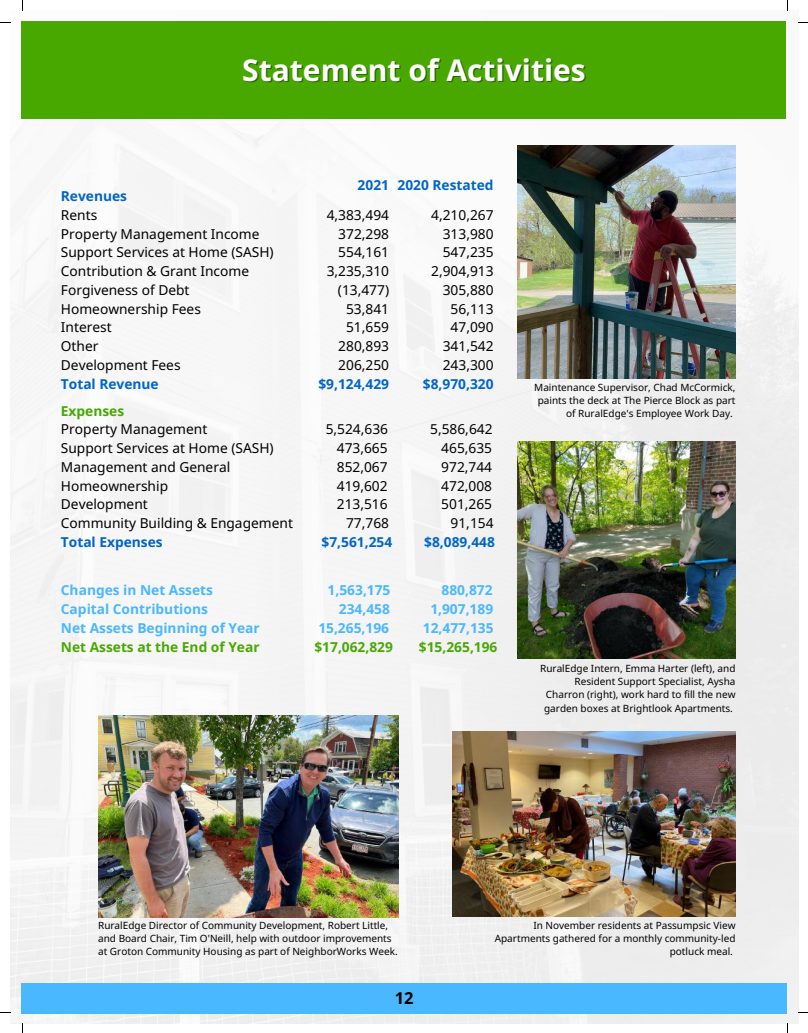
<style>
.page{position:relative;width:808px;height:1033px;background:#fff}
.page>*{position:absolute;margin:0;border:0;box-sizing:border-box;transform-origin:0 0}
.t1{font:700 30px "Noto Sans";color:#fff}
.t2{font:700 16.5px "Noto Sans";color:#000}
.t3{font:13.75px/18.8px "Noto Sans";color:#000;text-align:right}
.t4{font:700 13.75px/18.8px "Noto Sans";color:#49b8ff;text-align:right}
.t5{font:700 13.75px "Noto Sans";color:#0065c9}
.t6{font:700 13.75px "Noto Sans";color:#48a800}
.t7{font:10px/13.4px "Noto Sans";color:#000;text-align:right}
</style>
<div class="page">
<img style="left:10px;top:10px;width:788px;height:1013px">
<div style="left:22px;top:983px;width:765px;height:30px;background:#49b8ff"></div>
<div style="left:22px;top:22px;width:763px;height:97px;background:#48a800"></div>
<img style="left:98px;top:716px;width:300px;height:201px">
<img style="left:452px;top:731px;width:283px;height:185px">
<img style="left:518px;top:146px;width:217px;height:232px">
<img style="left:518px;top:441px;width:217px;height:218px">
<h1 class="t1" style="left:242px;top:49px;width:345px">Statement of Activities</h1>
<h3 class="t5" style="left:61px;top:186px;width:68px">Revenues</h3>
<h3 class="t3" style="left:61px;top:205px;width:214px;text-align:left">Rents<br>Property Management Income<br>Support Services at Home (SASH)<br>Contribution &amp; Grant Income<br>Forgiveness of Debt<br>Homeownership Fees<br>Interest<br>Other<br>Development Fees</h3>
<h3 class="t5" style="left:61px;top:374px;width:99px">Total Revenue</h3>
<h3 class="t6" style="left:61px;top:401px;width:65px">Expenses</h3>
<h3 class="t3" style="left:61px;top:419px;width:233px;text-align:left">Property Management<br>Support Services at Home (SASH)<br>Management and General<br>Homeownership<br>Development<br>Community Building &amp; Engagement</h3>
<h3 class="t5" style="left:61px;top:532px;width:103px">Total Expenses</h3>
<h3 class="t4" style="left:61px;top:580px;width:200px;text-align:left">Changes in Net Assets<br>Capital Contributions<br>Net Assets Beginning of Year</h3>
<h3 class="t6" style="left:61px;top:637px;width:200px">Net Assets at the End of Year</h3>
<h3 class="t5" style="left:357px;top:175px;width:137px">2021 2020 Restated</h3>
<h3 class="t3" style="left:327px;top:205px;width:64px">4,383,494<br>372,298<br>554,161<br>3,235,310 (13,477)<br>53,841<br>51,659<br>280,893<br>206,250</h3>
<h3 class="t5" style="left:318px;top:374px;width:72px">$9,124,429</h3>
<h3 class="t3" style="left:325px;top:419px;width:65px">5,524,636<br>473,665<br>852,067<br>419,602<br>213,516<br>77,768</h3>
<h3 class="t5" style="left:321px;top:532px;width:72px">$7,561,254</h3>
<h3 class="t4" style="left:318px;top:580px;width:74px">1,563,175<br>234,458<br>15,265,196</h3>
<h3 class="t6" style="left:314px;top:637px;width:80px">$17,062,829</h3>
<h3 class="t3" style="left:431px;top:205px;width:64px">4,210,267<br>313,980<br>547,235<br>2,904,913<br>305,880<br>56,113<br>47,090<br>341,542<br>243,300</h3>
<h3 class="t5" style="left:423px;top:374px;width:72px">$8,970,320</h3>
<h3 class="t3" style="left:430px;top:419px;width:65px">5,586,642<br>465,635<br>972,744<br>472,008<br>501,265<br>91,154</h3>
<h3 class="t5" style="left:424px;top:532px;width:72px">$8,089,448</h3>
<h3 class="t4" style="left:423px;top:580px;width:72px">880,872<br>1,907,189<br>12,477,135</h3>
<h3 class="t6" style="left:419px;top:637px;width:80px">$15,265,196</h3>
<p class="t7" style="left:534px;top:380px;width:203px">Maintenance Supervisor, Chad McCormick, paints the deck at The Pierce Block as part of RuralEdge's Employee Work Day.</p>
<p class="t7" style="left:540px;top:661px;width:197px">RuralEdge Intern, Emma Harter (left), and Resident Support Specialist, Aysha Charron (right), work hard to fill the new garden boxes at Brightlook Apartments.</p>
<p class="t7" style="left:98px;top:918px;width:301px;text-align:left">RuralEdge Director of Community Development, Robert Little, and Board Chair, Tim O'Neill, help with outdoor improvements at Groton Community Housing as part of NeighborWorks Week.</p>
<h2 class="t2" style="left:395px;top:986px;width:20px">12</h2>
<p class="t7" style="left:494px;top:918px;width:242px">In November residents at Passumpsic View<br>Apartments gathered for a monthly community-led potluck meal.</p>
</div>
